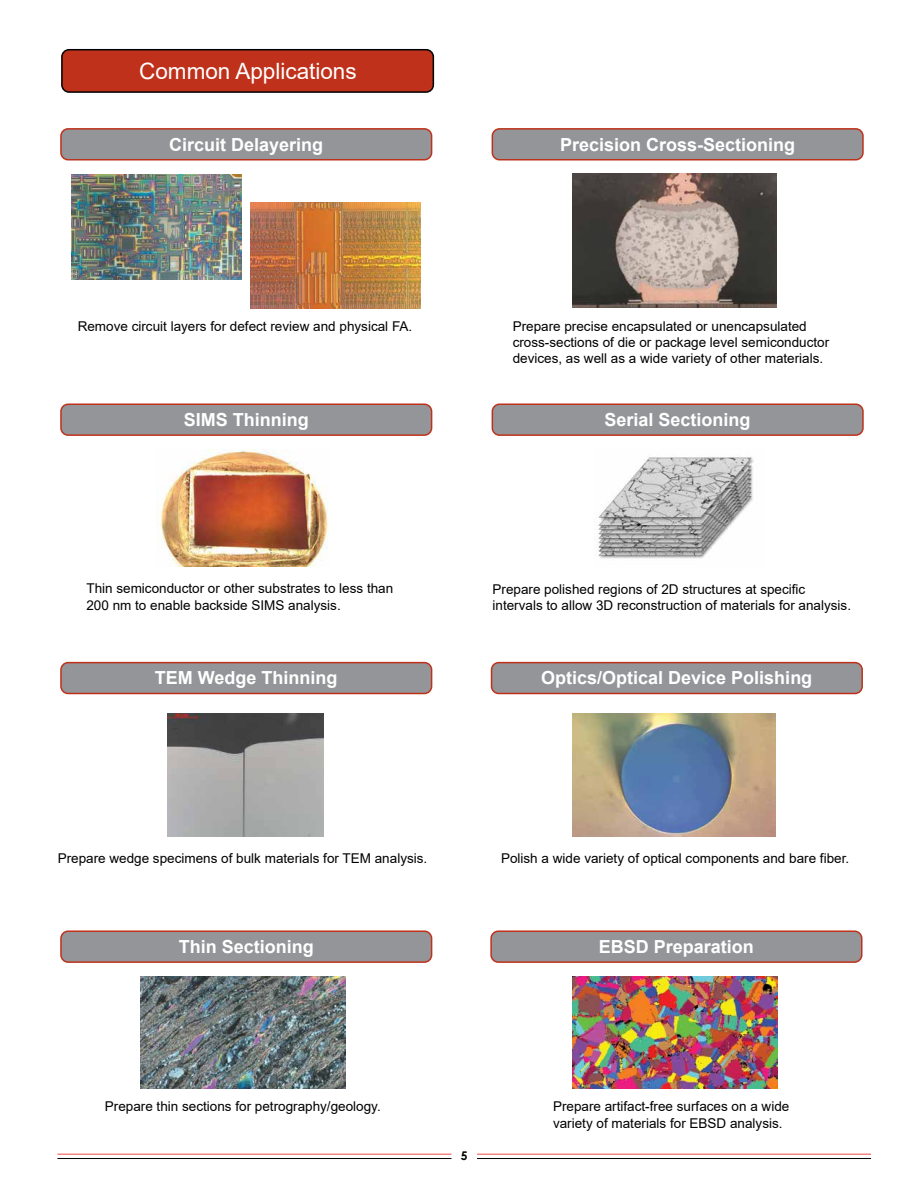
<style>
.page{position:relative;width:918px;height:1188px;background:#fff}
.page>*{position:absolute;margin:0;border:0;box-sizing:border-box;transform-origin:0 0}
.t1{font:22.5px "Arial";color:#fff}
.t2{font:700 18px "Arial";color:#fff}
.t3{font:13.5px/16.2px "Arial";color:#000}
.t4{font:700 12px "Century Gothic";color:#000}
</style>
<div class="page">
<hr style="left:57px;top:1154px;width:394px;height:1px;background:#ef4945">
<hr style="left:477px;top:1154px;width:394px;height:1px;background:#ef4945">
<hr style="left:57px;top:1158px;width:394px;height:1px;background:#000">
<hr style="left:477px;top:1158px;width:394px;height:1px;background:#000">
<div style="left:62px;top:50px;width:371px;height:42px;background:#bf311a;border-radius:7px"></div>
<div style="left:61px;top:49px;width:373px;height:44px;border:2px solid #000;border-radius:7px"></div>
<img style="left:573px;top:714px;width:202px;height:122px">
<img style="left:168px;top:714px;width:155px;height:122px">
<img style="left:597px;top:457px;width:157px;height:102px">
<img style="left:156px;top:450px;width:172px;height:116px">
<img style="left:573px;top:174px;width:204px;height:134px">
<div style="left:61px;top:129px;width:371px;height:31px;background:#939598;border-radius:7px"></div>
<div style="left:60px;top:128px;width:372px;height:33px;border:2px solid #bf311a;border-radius:7px"></div>
<div style="left:61px;top:663px;width:371px;height:31px;background:#939598;border-radius:7px"></div>
<div style="left:60px;top:662px;width:372px;height:32px;border:2px solid #bf311a;border-radius:7px"></div>
<div style="left:492px;top:663px;width:370px;height:31px;background:#939598;border-radius:7px"></div>
<div style="left:491px;top:662px;width:372px;height:32px;border:2px solid #bf311a;border-radius:7px"></div>
<div style="left:492px;top:129px;width:371px;height:31px;background:#939598;border-radius:7px"></div>
<div style="left:492px;top:128px;width:372px;height:33px;border:2px solid #bf311a;border-radius:7px"></div>
<div style="left:61px;top:404px;width:371px;height:31px;background:#939598;border-radius:7px"></div>
<div style="left:60px;top:404px;width:372px;height:32px;border:2px solid #bf311a;border-radius:7px"></div>
<div style="left:61px;top:931px;width:371px;height:31px;background:#939598;border-radius:7px"></div>
<div style="left:60px;top:930px;width:372px;height:33px;border:2px solid #bf311a;border-radius:7px"></div>
<div style="left:491px;top:931px;width:371px;height:31px;background:#939598;border-radius:7px"></div>
<div style="left:490px;top:930px;width:372px;height:33px;border:2px solid #bf311a;border-radius:7px"></div>
<div style="left:492px;top:404px;width:371px;height:31px;background:#939598;border-radius:7px"></div>
<div style="left:492px;top:404px;width:372px;height:32px;border:2px solid #bf311a;border-radius:7px"></div>
<img style="left:573px;top:977px;width:205px;height:112px">
<img style="left:140px;top:977px;width:205px;height:112px">
<img style="left:71px;top:174px;width:170px;height:105px">
<img style="left:251px;top:203px;width:170px;height:105px">
<h1 class="t1" style="left:139px;top:55px;width:219px">Common Applications</h1>
<h2 class="t2" style="left:169px;top:132px;width:156px">Circuit Delayering</h2>
<h2 class="t2" style="left:560px;top:132px;width:237px">Precision Cross-Sectioning</h2>
<p class="t3" style="left:78px;top:318px;width:336px">Remove circuit layers for defect review and physical FA.</p>
<p class="t3" style="left:513px;top:318px;width:318px">Prepare precise encapsulated or unencapsulated cross-sections of die or package level semiconductor devices, as well as a wide variety of other materials.</p>
<h2 class="t2" style="left:184px;top:407px;width:127px">SIMS Thinning</h2>
<h2 class="t2" style="left:605px;top:407px;width:148px">Serial Sectioning</h2>
<p class="t3" style="left:86px;top:581px;width:308px">Thin semiconductor or other substrates to less than<br>200 nm to enable backside SIMS analysis.</p>
<p class="t3" style="left:493px;top:581px;width:360px">Prepare polished regions of 2D structures at specific intervals to allow 3D reconstruction of materials for analysis.</p>
<h2 class="t2" style="left:155px;top:665px;width:184px">TEM Wedge Thinning</h2>
<h2 class="t2" style="left:541px;top:665px;width:273px">Optics/Optical Device Polishing</h2>
<p class="t3" style="left:58px;top:850px;width:371px">Prepare wedge specimens of bulk materials for TEM analysis.</p>
<p class="t3" style="left:501px;top:850px;width:350px">Polish a wide variety of optical components and bare fiber.</p>
<h2 class="t2" style="left:179px;top:934px;width:137px">Thin Sectioning</h2>
<h2 class="t2" style="left:599px;top:934px;width:157px">EBSD Preparation</h2>
<p class="t3" style="left:105px;top:1099px;width:277px">Prepare thin sections for petrography/geology.</p>
<p class="t3" style="left:553px;top:1099px;width:238px">Prepare artifact-free surfaces on a wide variety of materials for EBSD analysis.</p>
<p class="t4" style="left:461px;top:1147px;width:8px">5</p>
</div>
